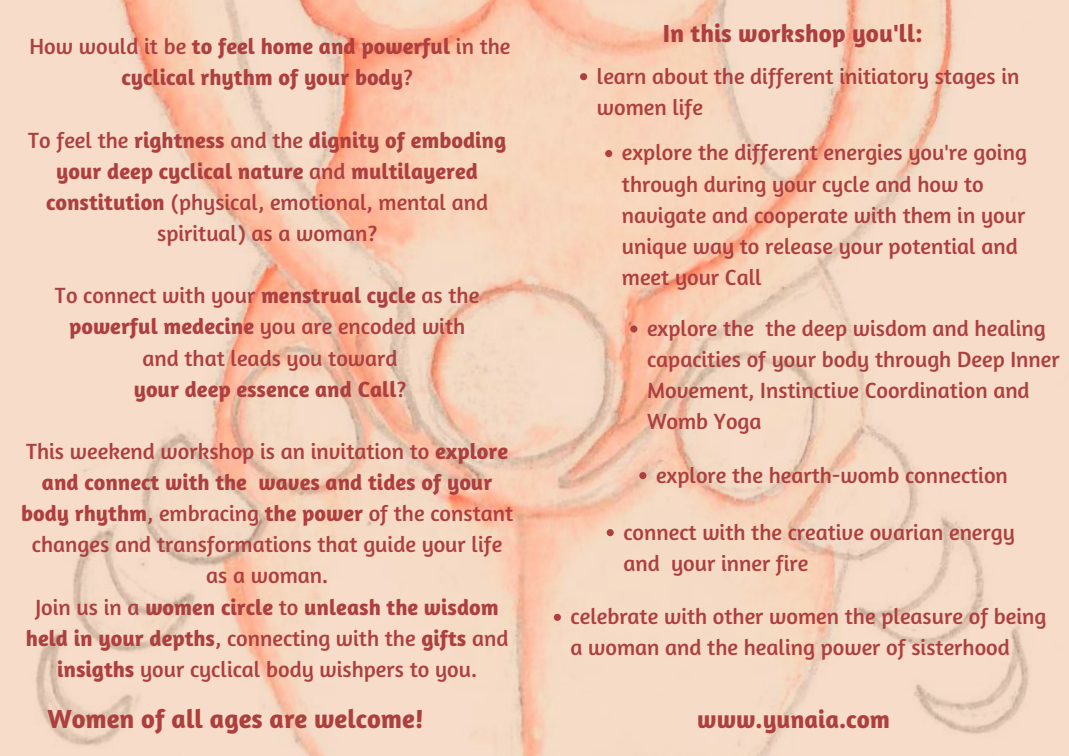
<style>
.page{position:relative;width:1069px;height:756px;background:#fff}
.page>*{position:absolute;margin:0;border:0;box-sizing:border-box;transform-origin:0 0}
.t1{font:700 26.6px "Amaranth";color:#ae3f3f}
.t2{font:700 25.2px "Amaranth";color:#ae3f3f}
.t3{font:22.4px/31.1px "Amaranth";color:#ae3f3f}
.t4{font:700 22.4px/31.1px "Amaranth";color:#ae3f3f;text-align:center}
.s1{font-weight:400}
.s2{font-weight:700}
</style>
<div class="page">
<img style="left:0;top:0;width:1069px;height:756px">
<svg style="left:580px;top:73px;width:7px;height:7px"></svg>
<svg style="left:605px;top:150px;width:7px;height:7px"></svg>
<svg style="left:630px;top:325px;width:7px;height:8px"></svg>
<svg style="left:607px;top:529px;width:7px;height:7px"></svg>
<svg style="left:639px;top:472px;width:7px;height:7px"></svg>
<svg style="left:554px;top:614px;width:7px;height:7px"></svg>
<p class="t4" style="left:30px;top:31px;width:482px"><span class="s1">How would it be</span> to feel home and powerful <span class="s1">in the </span>cyclical rhythm of your body<span class="s1">?</span></p>
<p class="t4" style="left:28px;top:124px;width:480px"><span class="s1">To feel the</span> rightness <span class="s1">and the</span> dignity of emboding your deep cyclical nature <span class="s1">and</span> multilayered constitution <span class="s1">(physical, emotional, mental and spiritual) as a woman?</span></p>
<p class="t3" style="left:55px;top:280px;width:426px;text-align:center">To connect with your <span class="s2">menstrual cycle</span> as the <span class="s2">powerful medecine</span> you are encoded with and that leads you toward<br><span class="s2">your deep essence and Call</span>?</p>
<p class="t2" style="left:663px;top:17px;width:261px">In this workshop you'll:</p>
<p class="t3" style="left:597px;top:60px;width:424px">learn about the different initiatory stages in women life</p>
<p class="t3" style="left:622px;top:137px;width:406px">explore the different energies you're going through during your cycle and how to navigate and cooperate with them in your unique way to release your potential and meet your Call</p>
<p class="t3" style="left:647px;top:312px;width:414px">explore the the deep wisdom and healing capacities of your body through Deep Inner Movement, Instinctive Coordination and Womb Yoga</p>
<p class="t3" style="left:21px;top:435px;width:494px;text-align:center">This weekend workshop is an invitation to <span class="s2">explore and connect with the waves and tides of your body rhythm</span>, embracing <span class="s2">the power</span> of the constant changes and transformations that guide your life as a woman.<br>Join us in a <span class="s2">women circle</span> to <span class="s2">unleash the wisdom held in your depths</span>, connecting with the <span class="s2">gifts</span> and <span class="s2">insigths</span> your cyclical body wishpers to you.</p>
<p class="t1" style="left:48px;top:702px;width:378px">Women of all ages are welcome!</p>
<p class="t2" style="left:697px;top:703px;width:194px">www.yunaia.com</p>
<p class="t3" style="left:656px;top:459px;width:353px">explore the hearth-womb connection</p>
<p class="t3" style="left:623px;top:516px;width:393px">connect with the creative ovarian energy and your inner fire</p>
<p class="t3" style="left:571px;top:600px;width:477px">celebrate with other women the pleasure of being a woman and the healing power of sisterhood</p>
</div>
